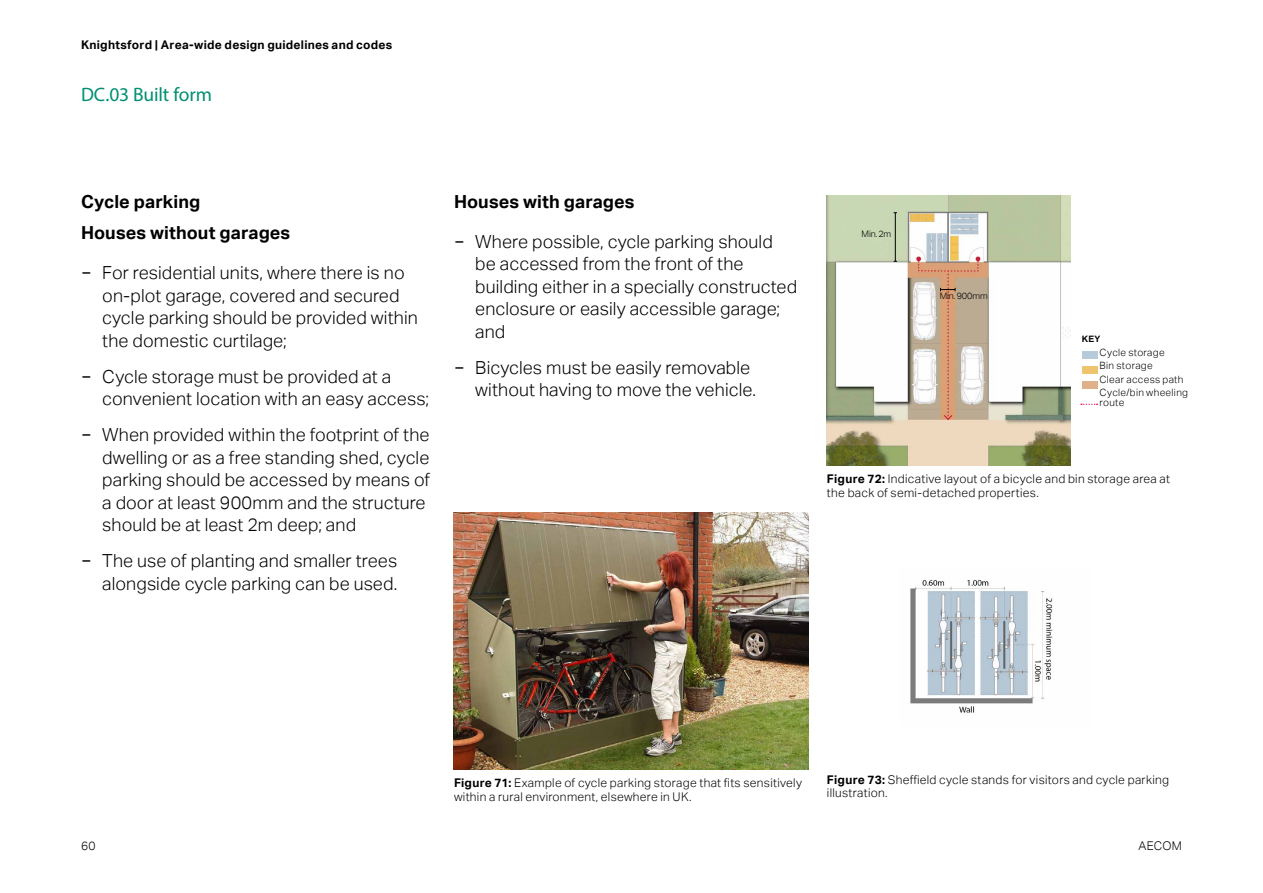
<style>
.page{position:relative;width:1263px;height:893px;background:#fff}
.page>*{position:absolute;margin:0;border:0;box-sizing:border-box;transform-origin:0 0}
.t1{font:19.5px "Myriad Pro";letter-spacing:-.01em;color:#008f72}
.t2{font:300 18px/22.5px "AECOM Sans";letter-spacing:.005em;color:#000}
.t3{font:700 18px/30.8px "AECOM Sans";letter-spacing:.005em;color:#000}
.t4{font:300 12px/13.5px "AECOM Sans";letter-spacing:.025em;color:#000}
.t5{font:700 12px "AECOM Sans";letter-spacing:.02em;color:#000}
.t6{font:300 10.05px/13.5px "AECOM Sans";letter-spacing:.03em;color:#000}
.t7{font:300 9px "AECOM Sans";letter-spacing:-.015em;color:#000}
.t8{font:700 8.85px "Arial";color:#000}
.s1{font-weight:400}
.s2{font-weight:700}
</style>
<div class="page">
<img style="left:827px;top:195px;width:244px;height:270px">
<hr style="left:895px;top:213px;width:1px;height:48px;background:#000">
<svg style="left:940px;top:288px;width:16px;height:3px"></svg>
<div style="left:1082px;top:351px;width:15px;height:8px;background:#b7cad9"></div>
<div style="left:1082px;top:366px;width:15px;height:8px;background:#eec56d"></div>
<div style="left:1082px;top:381px;width:15px;height:8px;background:#deb188"></div>
<svg style="left:1081px;top:404px;width:16px;height:1px"></svg>
<img style="left:910px;top:579px;width:143px;height:134px">
<img style="left:453px;top:512px;width:356px;height:258px">
<p class="t5" style="left:81px;top:38px;width:313px">Knightsford | Area-wide design guidelines and codes</p>
<p class="t1" style="left:81px;top:82px;width:133px">DC.03 Built form</p>
<p class="t3" style="left:81px;top:187px;width:211px">Cycle parking<br>Houses without garages</p>
<p class="t2" style="left:102px;top:262px;width:317px;text-indent:-21px"><span class="s1">−</span> For residential units, where there is no on-plot garage, covered and secured cycle parking should be provided within the domestic curtilage;</p>
<p class="t2" style="left:102px;top:365px;width:328px;text-indent:-21px"><span class="s1">−</span> Cycle storage must be provided at a convenient location with an easy access;</p>
<p class="t2" style="left:102px;top:424px;width:329px;text-indent:-21px"><span class="s1">−</span> When provided within the footprint of the dwelling or as a free standing shed, cycle parking should be accessed by means of a door at least 900mm and the structure should be at least 2m deep; and</p>
<p class="t2" style="left:81px;top:550px;width:318px;text-align:right"><span class="s1">−</span> The use of planting and smaller trees alongside cycle parking can be used.</p>
<p class="t2" style="left:454px;top:183px;width:320px;line-height:39.2px"><span class="s2">Houses with garages<br></span><span class="s1">−</span> Where possible, cycle parking should</p>
<p class="t2" style="left:475px;top:253px;width:323px">be accessed from the front of the building either in a specially constructed enclosure or easily accessible garage; and</p>
<p class="t2" style="left:475px;top:356px;width:282px;text-indent:-21px"><span class="s1">−</span> Bicycles must be easily removable without having to move the vehicle.</p>
<p class="t7" style="left:862px;top:229px;width:31px">Min. 2m</p>
<p class="t7" style="left:940px;top:291px;width:49px">Min. 900mm</p>
<p class="t8" style="left:1082px;top:333px;width:20px">KEY</p>
<p class="t6" style="left:1099px;top:345px;width:90px">Cycle storage<br>Bin storage<br>Clear access path<br>Cycle/bin wheeling</p>
<p class="t6" style="left:1099px;top:396px;width:26px">route</p>
<p class="t4" style="left:827px;top:472px;width:345px"><span class="s2">Figure 72:</span> Indicative layout of a bicycle and bin storage area at the back of semi-detached properties.</p>
<p class="t4" style="left:454px;top:776px;width:350px"><span class="s2">Figure 71:</span> Example of cycle parking storage that fits sensitively within a rural environment, elsewhere in UK.</p>
<p class="t4" style="left:827px;top:773px;width:343px"><span class="s2">Figure 73:</span> Sheffield cycle stands for visitors and cycle parking illustration.</p>
<p class="t4" style="left:81px;top:839px;width:16px">60</p>
<p class="t4" style="left:1138px;top:839px;width:45px">AECOM</p>
</div>
